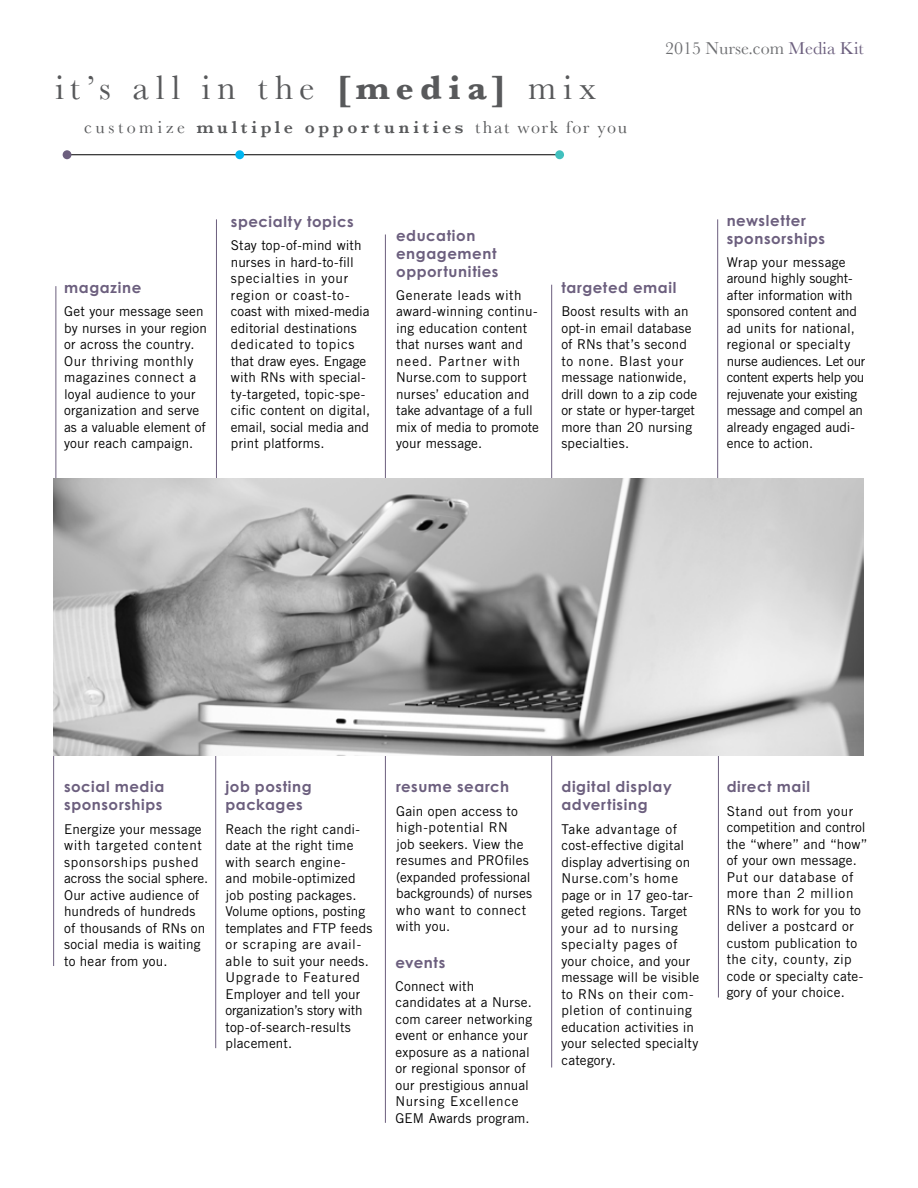
<style>
.page{position:relative;width:918px;height:1188px;background:#fff}
.page>*{position:absolute;margin:0;border:0;box-sizing:border-box;transform-origin:0 0}
.t1{font:35.25px "Baskerville";letter-spacing:.195em;color:#58595b}
.t2{font:18px "Baskerville";letter-spacing:.11em;color:#58595b}
.t3{font:18px "Baskerville";color:#6d6e71}
.t4{font:700 15px/18px "Century Gothic Std";letter-spacing:.04em;color:#6c5f7e}
.t5{font:13.5px/16.5px "Trade Gothic LT Pro";letter-spacing:.01em;color:#000}
.t6{font:13.5px/16.5px "Trade Gothic LT Pro";letter-spacing:-.01em;color:#000}
.s1{font-weight:700}
.s2{font-weight:600}
.s3{color:#6c5f7e}
</style>
<div class="page">
<hr style="left:56px;top:286px;width:1px;height:192px;background:#6c5f7e">
<hr style="left:216px;top:219px;width:1px;height:259px;background:#6c5f7e">
<hr style="left:53px;top:756px;width:1px;height:210px;background:#6c5f7e">
<hr style="left:215px;top:756px;width:1px;height:292px;background:#6c5f7e">
<hr style="left:385px;top:756px;width:1px;height:367px;background:#6c5f7e">
<hr style="left:551px;top:756px;width:1px;height:312px;background:#6c5f7e">
<hr style="left:718px;top:756px;width:1px;height:242px;background:#6c5f7e">
<hr style="left:385px;top:234px;width:1px;height:244px;background:#6c5f7e">
<hr style="left:551px;top:285px;width:1px;height:193px;background:#6c5f7e">
<hr style="left:717px;top:219px;width:1px;height:259px;background:#6c5f7e">
<hr style="left:68px;top:154px;width:490px;height:1px;background:#000">
<div style="left:235px;top:150px;width:9px;height:9px;background:#00b6f1;border-radius:50%"></div>
<div style="left:63px;top:150px;width:8px;height:9px;background:#6c5f7e;border-radius:50%"></div>
<div style="left:555px;top:150px;width:9px;height:9px;background:#41c0be;border-radius:50%"></div>
<img style="left:54px;top:478px;width:810px;height:278px">
<h1 class="t1" style="left:56px;top:67px;width:542px">it’s all in the <span class="s1">[media]</span> mix</h1>
<h2 class="t2" style="left:84px;top:117px;width:544px">customize <span class="s2">multiple opportunities</span> that work for you</h2>
<h2 class="t3" style="left:665px;top:37px;width:200px">2015 Nurse.com <span class="s3">Media Kit</span></h2>
<p class="t4" style="left:64px;top:279px;width:79px">magazine</p>
<p class="t5" style="left:64px;top:303px;width:144px">Get your message seen by nurses in your region or across the country.<br>Our thriving monthly magazines connect a loyal audience to your organization and serve as a valuable element of your reach campaign.</p>
<p class="t4" style="left:231px;top:213px;width:124px">specialty topics</p>
<p class="t5" style="left:231px;top:237px;width:141px">Stay top-of-mind with nurses in hard-to-fill specialties in your region or coast-to&shy;coast with mixed-media editorial destinations dedicated to topics that draw eyes. Engage with RNs with special&shy;ty-targeted, topic-spe&shy;cific content on digital, email, social media and print platforms.</p>
<p class="t4" style="left:396px;top:226px;width:104px">education engagement opportunities</p>
<p class="t5" style="left:396px;top:287px;width:144px">Generate leads with award-winning continu&shy;ing education content that nurses want and need. Partner with<br>Nurse.com to support nurses’ education and take advantage of a full mix of media to promote your message.</p>
<p class="t4" style="left:561px;top:279px;width:117px">targeted email</p>
<p class="t5" style="left:561px;top:303px;width:137px">Boost results with an opt-in email database of RNs that’s second to none. Blast your message nationwide, drill down to a zip code or state or hyper-target more than 20 nursing specialties.</p>
<p class="t4" style="left:727px;top:211px;width:100px">newsletter sponsorships</p>
<p class="t6" style="left:727px;top:254px;width:140px">Wrap your message around highly sought&shy;after information with sponsored content and ad units for national, regional or specialty nurse audiences. Let our content experts help you rejuvenate your existing message and compel an already engaged audi&shy;ence to action.</p>
<p class="t4" style="left:64px;top:778px;width:102px">social media sponsorships</p>
<p class="t5" style="left:64px;top:820px;width:146px">Energize your message with targeted content sponsorships pushed across the social sphere.<br>Our active audience of hundreds of hundreds of thousands of RNs on social media is waiting to hear from you.</p>
<p class="t4" style="left:225px;top:778px;width:88px">job posting packages</p>
<p class="t5" style="left:225px;top:820px;width:149px">Reach the right candi&shy;date at the right time with search engine-<br>and mobile-optimized job posting packages.<br>Volume options, posting templates and FTP feeds or scraping are avail&shy;able to suit your needs.<br>Upgrade to Featured<br>Employer and tell your organization’s story with top-of-search-results placement.</p>
<p class="t4" style="left:396px;top:778px;width:114px">resume search</p>
<p class="t5" style="left:396px;top:802px;width:137px">Gain open access to high-potential RN<br>job seekers. View the resumes and PROfiles (expanded professional backgrounds) of nurses who want to connect with you.</p>
<p class="t4" style="left:396px;top:953px;width:51px">events</p>
<p class="t5" style="left:396px;top:978px;width:138px">Connect with candidates at a Nurse. com career networking event or enhance your exposure as a national or regional sponsor of our prestigious annual<br>Nursing Excellence<br>GEM Awards program.</p>
<p class="t4" style="left:561px;top:778px;width:112px">digital display advertising</p>
<p class="t5" style="left:561px;top:820px;width:139px">Take advantage of cost-effective digital display advertising on<br>Nurse.com’s home page or in 17 geo-tar&shy;geted regions. Target your ad to nursing specialty pages of your choice, and your message will be visible to RNs on their com&shy;pletion of continuing education activities in your selected specialty category.</p>
<p class="t4" style="left:727px;top:778px;width:85px">direct mail</p>
<p class="t5" style="left:727px;top:802px;width:142px">Stand out from your competition and control the “where” and “how” of your own message.<br>Put our database of more than 2 million<br>RNs to work for you to deliver a postcard or custom publication to the city, county, zip code or specialty cate&shy;gory of your choice.</p>
</div>
